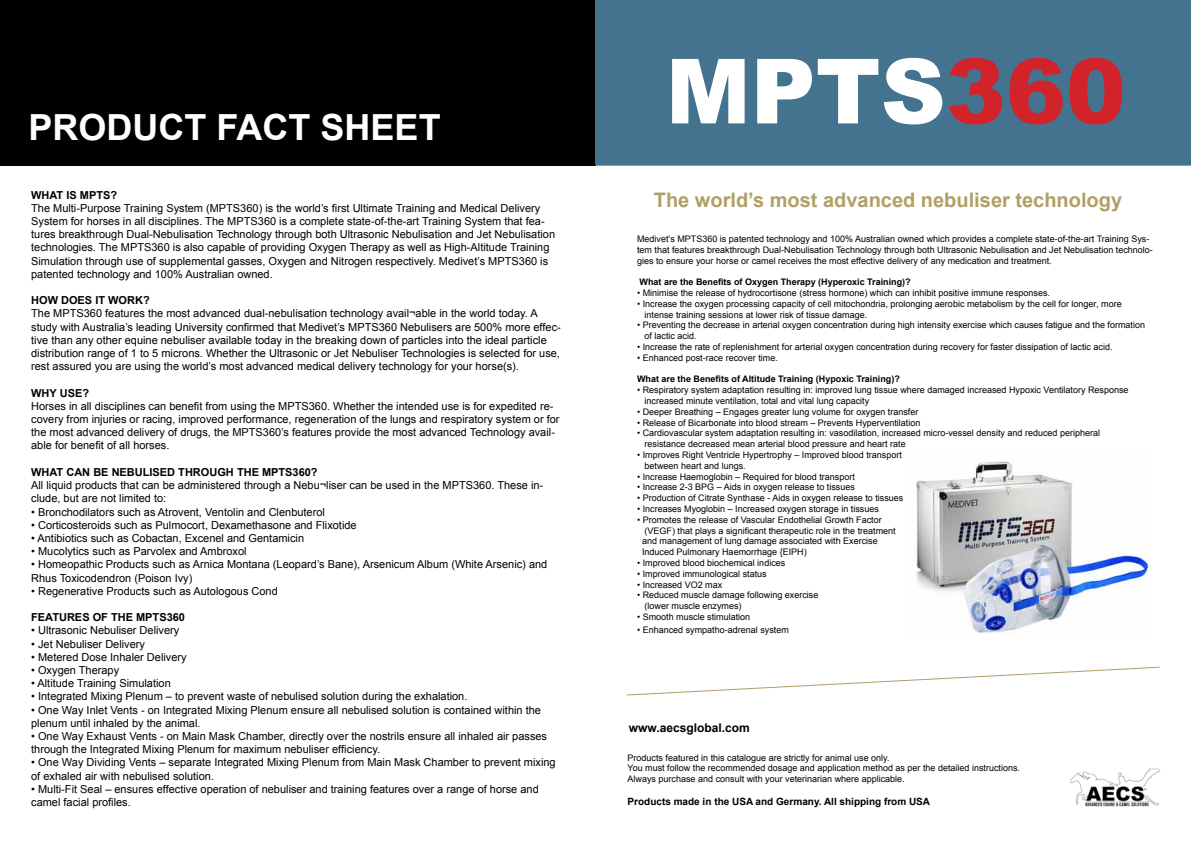
<style>
.page{position:relative;width:1191px;height:842px;background:#fff}
.page>*{position:absolute;margin:0;border:0;box-sizing:border-box;transform-origin:0 0}
.t1{font:900 90px "Arial";color:#fff}
.t2{font:700 36px "Arial";color:#fff}
.t3{font:700 20px "Arial";color:#b19f66}
.t4{font:700 12px "Arial";color:#000}
.t5{font:11px/13.2px "Arial";color:#000}
.t6{font:700 11px "Arial";color:#000}
.t7{font:700 10px "Arial";color:#000}
.t8{font:9px/10.8px "Arial";color:#000}
.t9{font:700 9px "Arial";color:#000}
.s1{color:#d2232a}
</style>
<div class="page">
<div style="left:0;top:0;width:595px;height:165px;background:#000"></div>
<svg style="left:626px;top:666px;width:534px;height:30px"></svg>
<img style="left:1070px;top:768px;width:90px;height:39px">
<img style="left:916px;top:460px;width:233px;height:174px">
<div style="left:595px;top:0;width:596px;height:164px;background:#44738f"></div>
<h2 class="t2" style="left:29px;top:103px;width:414px">PRODUCT FACT SHEET</h2>
<p class="t6" style="left:31px;top:187px;width:87px">WHAT IS MPTS?</p>
<p class="t5" style="left:31px;top:201px;width:525px">The Multi-Purpose Training System (MPTS360) is the world’s first Ultimate Training and Medical Delivery System for horses in all disciplines. The MPTS360 is a complete state-of-the-art Training System that fea&shy;tures breakthrough Dual-Nebulisation Technology through both Ultrasonic Nebulisation and Jet Nebulisation technologies. The MPTS360 is also capable of providing Oxygen Therapy as well as High-Altitude Training Simulation through use of supplemental gasses, Oxygen and Nitrogen respectively. Medivet’s MPTS360 is patented technology and 100% Australian owned.</p>
<p class="t6" style="left:31px;top:293px;width:120px">HOW DOES IT WORK?</p>
<p class="t5" style="left:31px;top:307px;width:531px">The MPTS360 features the most advanced dual-nebulisation technology avail¬able in the world today. A study with Australia’s leading University confirmed that Medivet’s MPTS360 Nebulisers are 500% more effec&shy;tive than any other equine nebuliser available today in the breaking down of particles into the ideal particle distribution range of 1 to 5 microns. Whether the Ultrasonic or Jet Nebuliser Technologies is selected for use, rest assured you are using the world’s most advanced medical delivery technology for your horse(s).</p>
<p class="t6" style="left:31px;top:385px;width:59px">WHY USE?</p>
<p class="t5" style="left:31px;top:399px;width:530px">Horses in all disciplines can benefit from using the MPTS360. Whether the intended use is for expedited re&shy;covery from injuries or racing, improved performance, regeneration of the lungs and respiratory system or for the most advanced delivery of drugs, the MPTS360’s features provide the most advanced Technology avail&shy;able for benefit of all horses.</p>
<p class="t6" style="left:31px;top:465px;width:288px">WHAT CAN BE NEBULISED THROUGH THE MPTS360?</p>
<p class="t5" style="left:31px;top:479px;width:513px">All liquid products that can be administered through a Nebu¬liser can be used in the MPTS360. These in&shy;clude, but are not limited to:</p>
<p class="t5" style="left:31px;top:505px;width:295px">• Bronchodilators such as Atrovent, Ventolin and Clenbuterol</p>
<p class="t5" style="left:31px;top:518px;width:327px">• Corticosteroids such as Pulmocort, Dexamethasone and Flixotide</p>
<p class="t5" style="left:31px;top:531px;width:274px">• Antibiotics such as Cobactan, Excenel and Gentamicin</p>
<p class="t5" style="left:31px;top:545px;width:217px">• Mucolytics such as Parvolex and Ambroxol</p>
<p class="t5" style="left:31px;top:558px;width:518px">• Homeopathic Products such as Arnica Montana (Leopard’s Bane), Arsenicum Album (White Arsenic) and<br>Rhus Toxicodendron (Poison Ivy)</p>
<p class="t5" style="left:31px;top:584px;width:248px">• Regenerative Products such as Autologous Cond</p>
<p class="t6" style="left:31px;top:610px;width:155px">FEATURES OF THE MPTS360</p>
<p class="t5" style="left:31px;top:624px;width:150px">• Ultrasonic Nebuliser Delivery</p>
<p class="t5" style="left:31px;top:637px;width:115px">• Jet Nebuliser Delivery</p>
<p class="t5" style="left:31px;top:650px;width:157px">• Metered Dose Inhaler Delivery</p>
<p class="t5" style="left:31px;top:663px;width:90px">• Oxygen Therapy</p>
<p class="t5" style="left:31px;top:677px;width:141px">• Altitude Training Simulation</p>
<p class="t5" style="left:31px;top:690px;width:438px">• Integrated Mixing Plenum – to prevent waste of nebulised solution during the exhalation.</p>
<p class="t5" style="left:31px;top:703px;width:511px">• One Way Inlet Vents - on Integrated Mixing Plenum ensure all nebulised solution is contained within the plenum until inhaled by the animal.</p>
<p class="t5" style="left:31px;top:729px;width:517px">• One Way Exhaust Vents - on Main Mask Chamber, directly over the nostrils ensure all inhaled air passes through the Integrated Mixing Plenum for maximum nebuliser efficiency.</p>
<p class="t5" style="left:31px;top:756px;width:526px">• One Way Dividing Vents – separate Integrated Mixing Plenum from Main Mask Chamber to prevent mixing of exhaled air with nebulised solution.</p>
<p class="t5" style="left:31px;top:782px;width:509px">• Multi-Fit Seal – ensures effective operation of nebuliser and training features over a range of horse and camel facial profiles.</p>
<h1 class="t1" style="left:665px;top:26px;width:461px">MPTS<span class="s1">360</span></h1>
<h3 class="t3" style="left:654px;top:187px;width:470px">The world’s most advanced nebuliser technology</h3>
<p class="t8" style="left:637px;top:233px;width:517px">Medivet’s MPTS360 is patented technology and 100% Australian owned which provides a complete state-of-the-art Training Sys&shy;tem that features breakthrough Dual-Nebulisation Technology through both Ultrasonic Nebulisation and Jet Nebulisation technolo&shy;gies to ensure your horse or camel receives the most effective delivery of any medication and treatment.</p>
<p class="t9" style="left:639px;top:276px;width:273px">What are the Benefits of Oxygen Therapy (Hyperoxic Training)?</p>
<p class="t8" style="left:637px;top:287px;width:414px">• Minimise the release of hydrocortisone (stress hormone) which can inhibit positive immune responses.</p>
<p class="t8" style="left:644px;top:298px;width:478px;text-indent:-8px">• Increase the oxygen processing capacity of cell mitochondria, prolonging aerobic metabolism by the cell for longer, more intense training sessions at lower risk of tissue damage.</p>
<p class="t8" style="left:644px;top:320px;width:502px;text-indent:-8px">• Preventing the decrease in arterial oxygen concentration during high intensity exercise which causes fatigue and the formation of lactic acid.</p>
<p class="t8" style="left:637px;top:341px;width:477px">• Increase the rate of replenishment for arterial oxygen concentration during recovery for faster dissipation of lactic acid.</p>
<p class="t8" style="left:637px;top:352px;width:142px">• Enhanced post-race recover time.</p>
<p class="t9" style="left:637px;top:373px;width:264px">What are the Benefits of Altitude Training (Hypoxic Training)?</p>
<p class="t8" style="left:644px;top:385px;width:485px;text-indent:-8px">• Respiratory system adaptation resulting in: improved lung tissue where damaged increased Hypoxic Ventilatory Response increased minute ventilation, total and vital lung capacity</p>
<p class="t8" style="left:637px;top:406px;width:283px">• Deeper Breathing – Engages greater lung volume for oxygen transfer</p>
<p class="t8" style="left:637px;top:417px;width:285px">• Release of Bicarbonate into blood stream – Prevents Hyperventilation</p>
<p class="t8" style="left:644px;top:428px;width:457px;text-indent:-8px">• Cardiovascular system adaptation resulting in: vasodilation, increased micro-vessel density and reduced peripheral resistance decreased mean arterial blood pressure and heart rate</p>
<p class="t8" style="left:644px;top:449px;width:259px;text-indent:-8px">• Improves Right Ventricle Hypertrophy – Improved blood transport between heart and lungs.</p>
<p class="t8" style="left:637px;top:471px;width:219px">• Increase Haemoglobin – Required for blood transport</p>
<p class="t8" style="left:637px;top:482px;width:219px">• Increase 2-3 BPG – Aids in oxygen release to tissues</p>
<p class="t8" style="left:637px;top:493px;width:268px">• Production of Citrate Synthase - Aids in oxygen release to tissues</p>
<p class="t8" style="left:637px;top:503px;width:243px">• Increases Myoglobin – Increased oxygen storage in tissues</p>
<p class="t8" style="left:642px;top:514px;width:255px;text-indent:-5px">• Promotes the release of Vascular Endothelial Growth Factor (VEGF) that plays a significant therapeutic role in the treatment and management of lung damage associated with Exercise Induced Pulmonary Haemorrhage {EIPH)</p>
<p class="t8" style="left:637px;top:557px;width:150px">• Improved blood biochemical indices</p>
<p class="t8" style="left:637px;top:568px;width:131px">• Improved immunological status</p>
<p class="t8" style="left:637px;top:579px;width:87px">• Increased VO2 max</p>
<p class="t8" style="left:644px;top:590px;width:175px;text-indent:-8px">• Reduced muscle damage following exercise (lower muscle enzymes)</p>
<p class="t8" style="left:637px;top:611px;width:115px">• Smooth muscle stimulation</p>
<p class="t8" style="left:637px;top:625px;width:153px">• Enhanced sympatho-adrenal system</p>
<p class="t4" style="left:629px;top:719px;width:122px">www.aecsglobal.com</p>
<p class="t8" style="left:627px;top:752px;width:394px">Products featured in this catalogue are strictly for animal use only.<br>You must follow the recommended dosage and application method as per the detailed instructions.<br>Always purchase and consult with your veterinarian where applicable.</p>
<p class="t7" style="left:627px;top:795px;width:304px">Products made in the USA and Germany. All shipping from USA</p>
</div>
